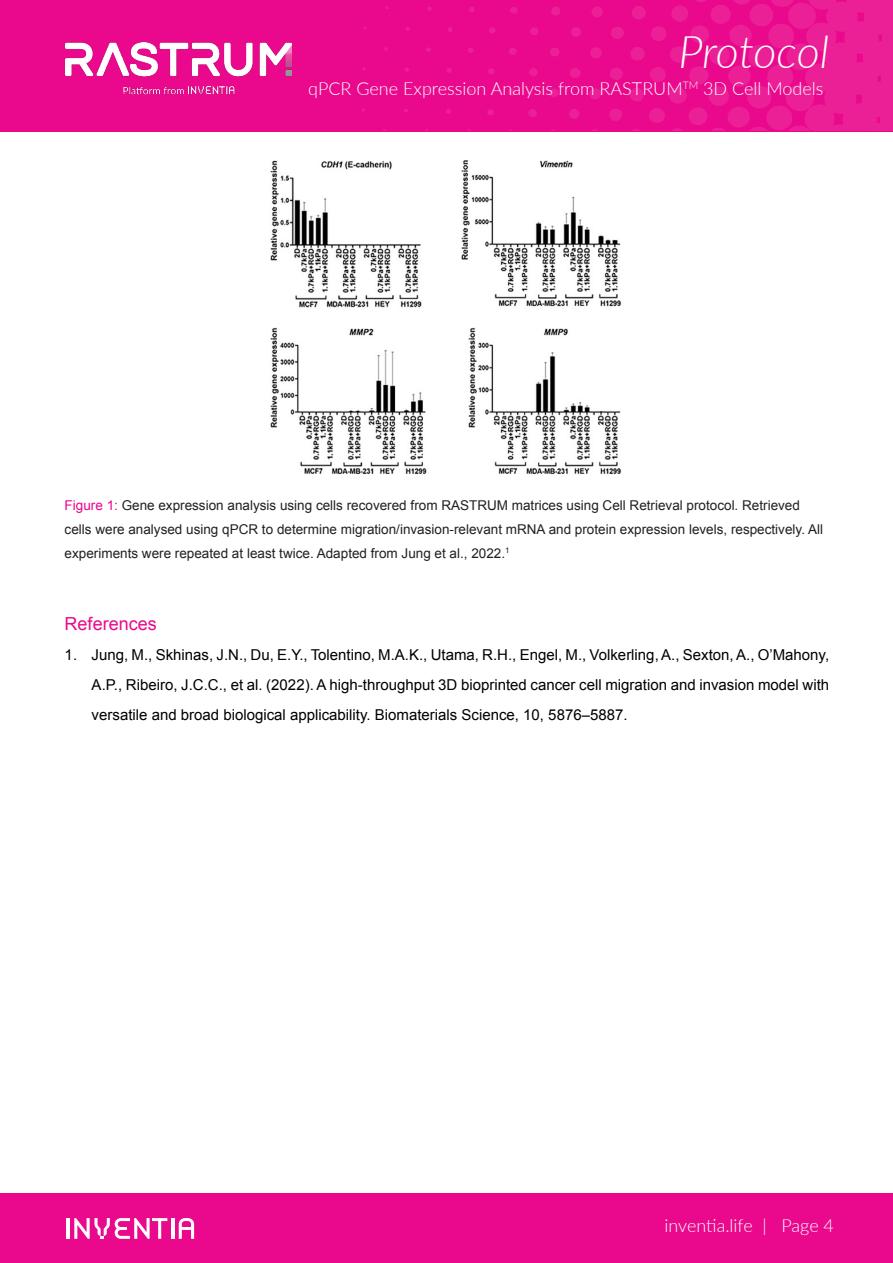
<style>
.page{position:relative;width:893px;height:1263px;background:#fff}
.page>*{position:absolute;margin:0;border:0;box-sizing:border-box;transform-origin:0 0}
.t1{font:italic 300 45px "Lato";letter-spacing:-.01em;color:#fff}
.t2{font:300 18px "Lato";color:#fff}
.t3{font:18px "Arial";color:#ea098d}
.t4{font:15px/30px "Arial";color:#000;text-align:justify}
.t5{font:13.5px/24px "Arial";color:#231f20}
.s1{color:#ed028c}
</style>
<div class="page">
<div style="left:0;top:0;width:893px;height:131px;background:#ea098d"></div>
<svg style="left:589px;top:88px;width:12px;height:11px"></svg>
<svg style="left:590px;top:47px;width:12px;height:11px"></svg>
<div style="left:591px;top:7px;width:12px;height:10px;background:#eb2097;border-radius:5px"></div>
<svg style="left:570px;top:68px;width:11px;height:10px"></svg>
<svg style="left:571px;top:27px;width:10px;height:10px"></svg>
<svg style="left:569px;top:109px;width:10px;height:10px"></svg>
<svg style="left:550px;top:48px;width:9px;height:9px"></svg>
<svg style="left:549px;top:89px;width:10px;height:8px"></svg>
<svg style="left:551px;top:7px;width:9px;height:8px"></svg>
<svg style="left:529px;top:68px;width:9px;height:8px"></svg>
<svg style="left:530px;top:27px;width:9px;height:8px"></svg>
<svg style="left:528px;top:109px;width:9px;height:8px"></svg>
<svg style="left:508px;top:89px;width:8px;height:7px"></svg>
<svg style="left:509px;top:48px;width:8px;height:7px"></svg>
<svg style="left:510px;top:7px;width:8px;height:7px"></svg>
<svg style="left:488px;top:68px;width:6px;height:6px"></svg>
<svg style="left:487px;top:109px;width:7px;height:6px"></svg>
<svg style="left:489px;top:27px;width:7px;height:7px"></svg>
<svg style="left:467px;top:89px;width:6px;height:5px"></svg>
<svg style="left:468px;top:48px;width:6px;height:5px"></svg>
<svg style="left:469px;top:7px;width:6px;height:5px"></svg>
<svg style="left:446px;top:68px;width:6px;height:5px"></svg>
<svg style="left:448px;top:27px;width:4px;height:5px"></svg>
<svg style="left:446px;top:109px;width:5px;height:5px"></svg>
<svg style="left:426px;top:47px;width:5px;height:5px"></svg>
<svg style="left:425px;top:88px;width:5px;height:5px"></svg>
<svg style="left:427px;top:7px;width:5px;height:4px"></svg>
<svg style="left:405px;top:68px;width:4px;height:4px"></svg>
<svg style="left:406px;top:27px;width:4px;height:4px"></svg>
<svg style="left:404px;top:109px;width:4px;height:3px"></svg>
<svg style="left:384px;top:47px;width:4px;height:4px"></svg>
<svg style="left:609px;top:0;width:284px;height:131px"></svg>
<img style="left:66px;top:43px;width:225px;height:52px">
<img style="left:270px;top:161px;width:351px;height:313px">
<div style="left:0;top:1194px;width:893px;height:69px;background:#ea098d"></div>
<hr style="left:172px;top:1218px;width:3px;height:21px;background:#fff">
<hr style="left:67px;top:1218px;width:3px;height:21px;background:#fff">
<svg style="left:179px;top:1218px;width:15px;height:21px"></svg>
<svg style="left:74px;top:1218px;width:93px;height:21px"></svg>
<p class="t1" style="left:678px;top:21px;width:152px">Protocol</p>
<p class="t2" style="left:308px;top:76px;width:517px">qPCR Gene Expression Analysis from RASTRUM<sup>TM</sup> 3D Cell Models</p>
<p class="t5" style="left:65px;top:493px;width:760px"><span class="s1">Figure 1:</span> Gene expression analysis using cells recovered from RASTRUM matrices using Cell Retrieval protocol. Retrieved cells were analysed using qPCR to determine migration/invasion-relevant mRNA and protein expression levels, respectively. All experiments were repeated at least twice. Adapted from Jung et al., 2022.<sup>1</sup></p>
<p class="t3" style="left:65px;top:612px;width:94px">References</p>
<p class="t4" style="left:92px;top:640px;width:739px;text-indent:-27px">1. Jung, M., Skhinas, J.N., Du, E.Y., Tolentino, M.A.K., Utama, R.H., Engel, M., Volkerling, A., Sexton, A., O’Mahony, A.P., Ribeiro, J.C.C., et al. (2022). A high-throughput 3D bioprinted cancer cell migration and invasion model with versatile and broad biological applicability. Biomaterials Science, 10, 5876–5887.</p>
<p class="t2" style="left:664px;top:1213px;width:171px">inventia.life | Page 4</p>
</div>
